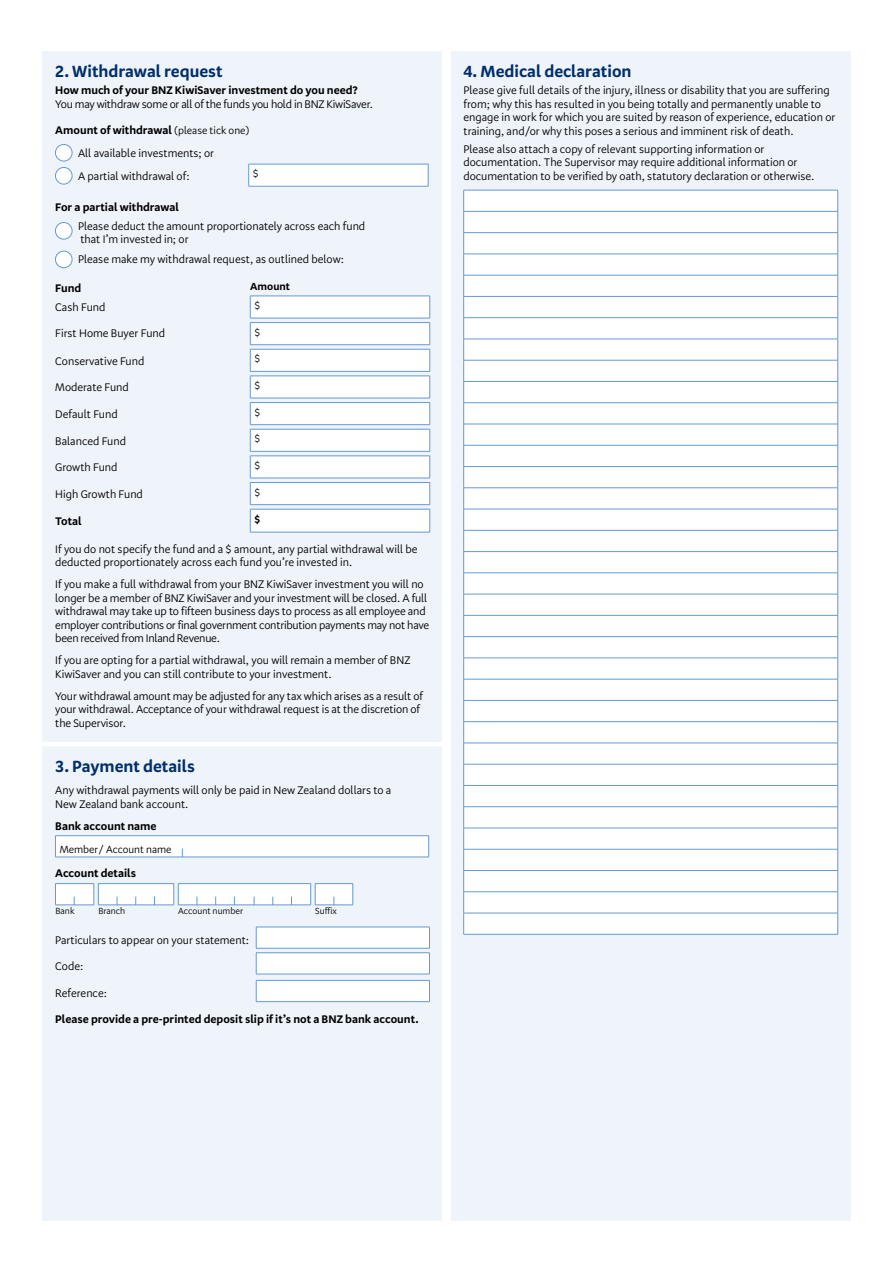
<style>
.page{position:relative;width:893px;height:1263px;background:#fff}
.page>*{position:absolute;margin:0;border:0;box-sizing:border-box;transform-origin:0 0}
.t1{font:700 16.5px "Serrano Pro";color:#002f6b}
.t2{font:11.25px/13.5px "Serrano Pro";color:#000}
.t3{font:700 11.25px "Serrano Pro";color:#000}
.t4{font:11.25px "Serrano Pro";letter-spacing:-.02em;color:#000}
.t5{font:10.5px "Serrano Pro";color:#000}
.t6{font:700 10.5px "Serrano Pro";color:#000}
.t7{font:9px "Serrano Pro";color:#000}
.s1{font-weight:700}
.s2{font-size:10.5px}
</style>
<div class="page">
<div style="left:451px;top:51px;width:399px;height:1169px;background:#eff3fa"></div>
<div style="left:43px;top:51px;width:399px;height:1169px;background:#eff3fa"></div>
<div style="left:55px;top:836px;width:374px;height:21px;background:#fff"></div>
<svg style="left:55px;top:836px;width:1px;height:21px"></svg>
<hr style="left:55px;top:835px;width:374px;height:1px;background:#659ad2">
<svg style="left:428px;top:836px;width:1px;height:21px"></svg>
<hr style="left:55px;top:857px;width:374px;height:1px;background:#659ad2">
<hr style="left:55px;top:905px;width:39px;height:1px;background:#659ad2">
<hr style="left:98px;top:905px;width:76px;height:1px;background:#659ad2">
<hr style="left:178px;top:905px;width:133px;height:1px;background:#659ad2">
<hr style="left:315px;top:905px;width:38px;height:1px;background:#659ad2">
<svg style="left:55px;top:883px;width:299px;height:22px"></svg>
<svg style="left:256px;top:927px;width:174px;height:47px"></svg>
<hr style="left:256px;top:948px;width:174px;height:1px;background:#659ad2">
<hr style="left:256px;top:952px;width:174px;height:1px;background:#659ad2">
<hr style="left:256px;top:974px;width:174px;height:1px;background:#659ad2">
<div style="left:256px;top:980px;width:173px;height:22px;background:#fff"></div>
<svg style="left:256px;top:981px;width:1px;height:20px"></svg>
<svg style="left:429px;top:981px;width:1px;height:20px"></svg>
<hr style="left:256px;top:980px;width:174px;height:1px;background:#659ad2">
<hr style="left:256px;top:1001px;width:174px;height:1px;background:#659ad2">
<div style="left:464px;top:191px;width:373px;height:743px;background:#fff"></div>
<hr style="left:463px;top:190px;width:375px;height:1px;background:#659ad2">
<svg style="left:463px;top:190px;width:1px;height:744px"></svg>
<hr style="left:463px;top:211px;width:375px;height:1px;background:#659ad2">
<svg style="left:837px;top:190px;width:1px;height:744px"></svg>
<hr style="left:463px;top:232px;width:375px;height:1px;background:#659ad2">
<hr style="left:463px;top:254px;width:375px;height:1px;background:#659ad2">
<hr style="left:463px;top:275px;width:375px;height:1px;background:#659ad2">
<hr style="left:463px;top:296px;width:375px;height:1px;background:#659ad2">
<hr style="left:463px;top:317px;width:375px;height:1px;background:#659ad2">
<hr style="left:463px;top:339px;width:375px;height:1px;background:#659ad2">
<hr style="left:463px;top:360px;width:375px;height:1px;background:#659ad2">
<hr style="left:463px;top:381px;width:375px;height:1px;background:#659ad2">
<hr style="left:463px;top:402px;width:375px;height:1px;background:#659ad2">
<hr style="left:463px;top:424px;width:375px;height:1px;background:#659ad2">
<hr style="left:463px;top:445px;width:375px;height:1px;background:#659ad2">
<hr style="left:463px;top:466px;width:375px;height:1px;background:#659ad2">
<hr style="left:463px;top:487px;width:375px;height:1px;background:#659ad2">
<hr style="left:463px;top:509px;width:375px;height:1px;background:#659ad2">
<hr style="left:463px;top:530px;width:375px;height:1px;background:#659ad2">
<hr style="left:463px;top:551px;width:375px;height:1px;background:#659ad2">
<hr style="left:463px;top:573px;width:375px;height:1px;background:#659ad2">
<hr style="left:463px;top:594px;width:375px;height:1px;background:#659ad2">
<hr style="left:463px;top:615px;width:375px;height:1px;background:#659ad2">
<hr style="left:463px;top:636px;width:375px;height:1px;background:#659ad2">
<hr style="left:463px;top:658px;width:375px;height:1px;background:#659ad2">
<hr style="left:463px;top:679px;width:375px;height:1px;background:#659ad2">
<hr style="left:463px;top:700px;width:375px;height:1px;background:#659ad2">
<hr style="left:463px;top:721px;width:375px;height:1px;background:#659ad2">
<hr style="left:463px;top:743px;width:375px;height:1px;background:#659ad2">
<hr style="left:463px;top:764px;width:375px;height:1px;background:#659ad2">
<hr style="left:463px;top:785px;width:375px;height:1px;background:#659ad2">
<hr style="left:463px;top:806px;width:375px;height:1px;background:#659ad2">
<hr style="left:463px;top:828px;width:375px;height:1px;background:#659ad2">
<hr style="left:463px;top:849px;width:375px;height:1px;background:#659ad2">
<hr style="left:463px;top:870px;width:375px;height:1px;background:#659ad2">
<hr style="left:463px;top:891px;width:375px;height:1px;background:#659ad2">
<hr style="left:463px;top:913px;width:375px;height:1px;background:#659ad2">
<hr style="left:463px;top:934px;width:375px;height:1px;background:#659ad2">
<div style="left:249px;top:164px;width:179px;height:22px;background:#fff"></div>
<hr style="left:248px;top:164px;width:180px;height:1px;background:#659ad2">
<svg style="left:248px;top:164px;width:1px;height:22px"></svg>
<svg style="left:428px;top:164px;width:1px;height:22px"></svg>
<hr style="left:248px;top:186px;width:180px;height:1px;background:#659ad2">
<div style="left:55px;top:144px;width:17px;height:17px;background:#fff;border-radius:50%"></div>
<div style="left:55px;top:144px;width:17px;height:17px;border:1px solid #659ad2;border-radius:50%"></div>
<div style="left:55px;top:167px;width:17px;height:17px;background:#fff;border-radius:50%"></div>
<div style="left:55px;top:167px;width:17px;height:17px;border:1px solid #659ad2;border-radius:50%"></div>
<div style="left:55px;top:222px;width:17px;height:17px;background:#fff;border-radius:50%"></div>
<div style="left:55px;top:222px;width:17px;height:17px;border:1px solid #659ad2;border-radius:50%"></div>
<div style="left:55px;top:251px;width:17px;height:17px;background:#fff;border-radius:50%"></div>
<div style="left:55px;top:251px;width:17px;height:17px;border:1px solid #659ad2;border-radius:50%"></div>
<hr style="left:250px;top:532px;width:180px;height:1px;background:#659ad2">
<svg style="left:250px;top:296px;width:180px;height:236px"></svg>
<hr style="left:250px;top:344px;width:180px;height:1px;background:#659ad2">
<hr style="left:38px;top:742px;width:411px;height:4px;background:#fff">
<h1 class="t1" style="left:55px;top:61px;width:169px">2. Withdrawal request</h1>
<p class="t3" style="left:55px;top:84px;width:304px">How much of your BNZ KiwiSaver investment do you need?</p>
<p class="t4" style="left:55px;top:98px;width:319px">You may withdraw some or all of the funds you hold in BNZ KiwiSaver.</p>
<p class="t2" style="left:78px;top:119px;width:173px;line-height:22.6px;text-indent:-23px"><span class="s1">Amount of withdrawal</span> <span class="s2">(please tick one)<br></span>All available investments; or<br>A partial withdrawal of:</p>
<p class="t5" style="left:253px;top:168px;width:7px">$</p>
<p class="t3" style="left:55px;top:201px;width:125px">For a partial withdrawal</p>
<p class="t2" style="left:78px;top:220px;width:289px">Please deduct the amount proportionately across each fund that I’m invested in; or</p>
<p class="t2" style="left:78px;top:253px;width:267px">Please make my withdrawal request, as outlined below:</p>
<p class="t3" style="left:55px;top:282px;width:28px">Fund</p>
<p class="t6" style="left:250px;top:280px;width:41px">Amount</p>
<p class="t2" style="left:55px;top:301px;width:52px">Cash Fund</p>
<p class="t5" style="left:255px;top:300px;width:7px">$</p>
<p class="t2" style="left:55px;top:326px;width:111px">First Home Buyer Fund</p>
<p class="t5" style="left:255px;top:326px;width:7px">$</p>
<p class="t2" style="left:55px;top:354px;width:91px">Conservative Fund</p>
<p class="t5" style="left:255px;top:353px;width:7px">$</p>
<p class="t2" style="left:55px;top:381px;width:75px">Moderate Fund</p>
<p class="t5" style="left:255px;top:380px;width:7px">$</p>
<p class="t2" style="left:55px;top:408px;width:64px">Default Fund</p>
<p class="t5" style="left:255px;top:406px;width:7px">$</p>
<p class="t2" style="left:55px;top:434px;width:72px">Balanced Fund</p>
<p class="t5" style="left:255px;top:433px;width:7px">$</p>
<p class="t2" style="left:55px;top:461px;width:64px">Growth Fund</p>
<p class="t5" style="left:255px;top:460px;width:7px">$</p>
<p class="t2" style="left:55px;top:488px;width:89px">High Growth Fund</p>
<p class="t5" style="left:255px;top:486px;width:7px">$</p>
<p class="t3" style="left:55px;top:515px;width:28px">Total</p>
<p class="t6" style="left:255px;top:513px;width:7px">$</p>
<p class="t2" style="left:55px;top:542px;width:364px">If you do not specify the fund and a $ amount, any partial withdrawal will be deducted proportionately across each fund you’re invested in.</p>
<p class="t2" style="left:55px;top:578px;width:375px">If you make a full withdrawal from your BNZ KiwiSaver investment you will no longer be a member of BNZ KiwiSaver and your investment will be closed. A full withdrawal may take up to fifteen business days to process as all employee and employer contributions or final government contribution payments may not have been received from Inland Revenue.</p>
<p class="t2" style="left:55px;top:654px;width:357px">If you are opting for a partial withdrawal, you will remain a member of BNZ<br>KiwiSaver and you can still contribute to your investment.</p>
<p class="t2" style="left:55px;top:689px;width:369px">Your withdrawal amount may be adjusted for any tax which arises as a result of your withdrawal. Acceptance of your withdrawal request is at the discretion of the Supervisor.</p>
<h1 class="t1" style="left:55px;top:757px;width:141px">3. Payment details</h1>
<p class="t2" style="left:55px;top:784px;width:338px">Any withdrawal payments will only be paid in New Zealand dollars to a<br>New Zealand bank account.</p>
<p class="t3" style="left:55px;top:819px;width:103px">Bank account name</p>
<p class="t5" style="left:60px;top:843px;width:113px">Member/ Account name</p>
<p class="t3" style="left:55px;top:867px;width:82px">Account details</p>
<p class="t7" style="left:55px;top:906px;width:21px">Bank</p>
<p class="t7" style="left:98px;top:906px;width:28px">Branch</p>
<p class="t7" style="left:178px;top:906px;width:66px">Account number</p>
<p class="t7" style="left:315px;top:906px;width:23px">Suffix</p>
<p class="t2" style="left:55px;top:934px;width:195px">Particulars to appear on your statement:</p>
<p class="t2" style="left:55px;top:959px;width:30px">Code:</p>
<p class="t2" style="left:55px;top:987px;width:53px">Reference:</p>
<p class="t3" style="left:55px;top:1012px;width:365px">Please provide a pre-printed deposit slip if it’s not a BNZ bank account.</p>
<h1 class="t1" style="left:463px;top:61px;width:170px">4. Medical declaration</h1>
<p class="t2" style="left:463px;top:84px;width:373px">Please give full details of the injury, illness or disability that you are suffering from; why this has resulted in you being totally and permanently unable to engage in work for which you are suited by reason of experience, education or training, and/or why this poses a serious and imminent risk of death.</p>
<p class="t2" style="left:463px;top:142px;width:352px">Please also attach a copy of relevant supporting information or documentation. The Supervisor may require additional information or documentation to be verified by oath, statutory declaration or otherwise.</p>
</div>
